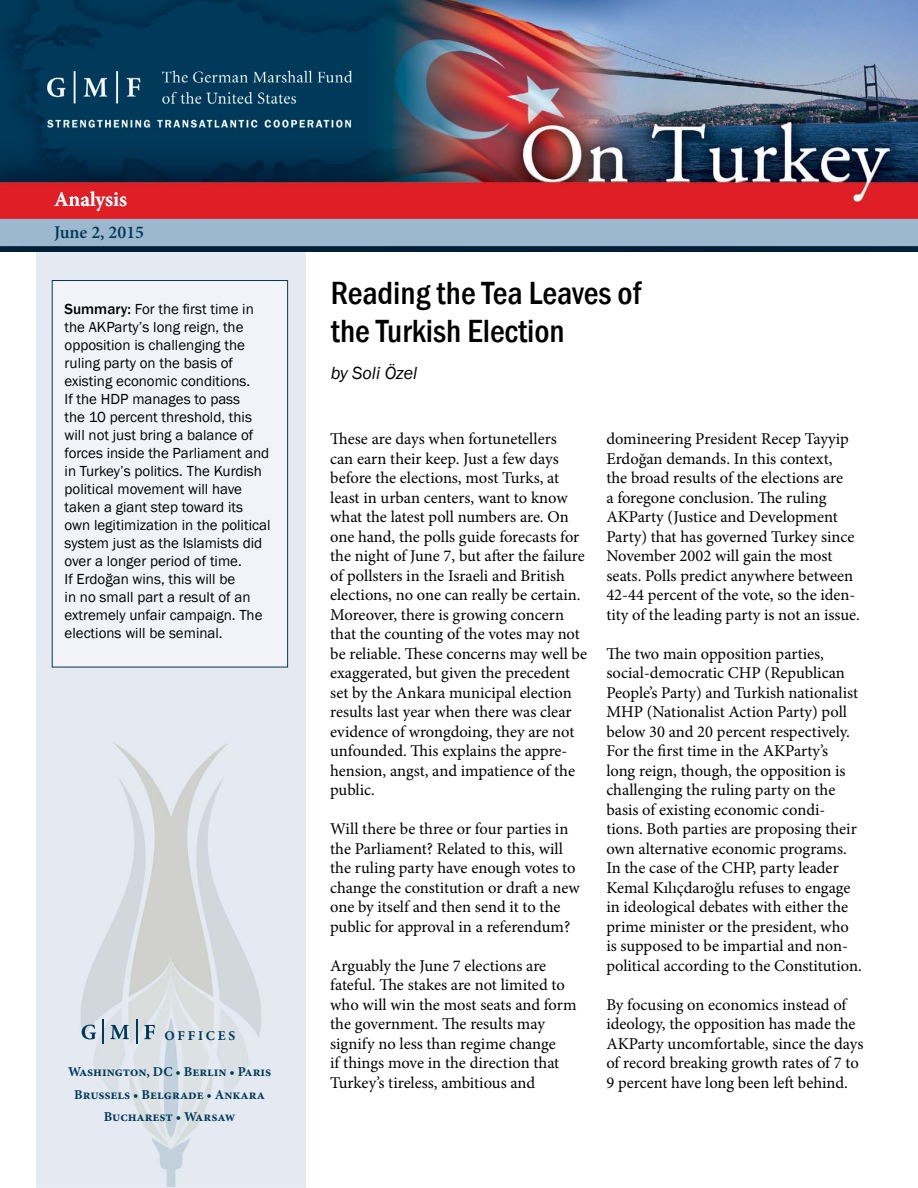
<style>
.page{position:relative;width:918px;height:1188px;background:#fff}
.page>*{position:absolute;margin:0;border:0;box-sizing:border-box;transform-origin:0 0}
.t1{font:500 33px/37.5px "Franklin Gothic URW Con";color:#000}
.t2{font:600 21px "Minion Pro";color:#fff}
.t3{font:italic 18px "Franklin Gothic";color:#000}
.t4{font:600 18px "Minion Pro";color:#00395a}
.t5{font:16.5px/19.5px "Minion Pro";color:#000}
.t6{font:15px/18px "Franklin Gothic";color:#000}
.t7{font:700 13.5px/22.5px "Minion Pro";color:#00395a;text-align:center}
.t8{font:700 13.5px "Minion Pro";letter-spacing:.21em;color:#00395a}
.s1{font-weight:500}
</style>
<div class="page">
<img style="left:36px;top:252px;width:270px;height:935px">
<img style="left:0;top:0;width:918px;height:252px">
<div style="left:52px;top:281px;width:236px;height:386px;background:#f1f3f8"></div>
<div style="left:52px;top:280px;width:236px;height:387px;border:1px solid #00395a"></div>
<svg style="left:82px;top:1025px;width:14px;height:14px"></svg>
<svg style="left:110px;top:1025px;width:19px;height:14px"></svg>
<svg style="left:144px;top:1025px;width:11px;height:14px"></svg>
<hr style="left:102px;top:1020px;width:2px;height:24px;background:#00395a">
<svg style="left:136px;top:1020px;width:1px;height:24px"></svg>
<p class="t2" style="left:54px;top:185px;width:75px">Analysis</p>
<p class="t4" style="left:54px;top:219px;width:92px">June 2, 2015</p>
<p class="t6" style="left:65px;top:300px;width:207px"><span class="s1">Summary:</span> For the first time in the AKParty’s long reign, the opposition is challenging the ruling party on the basis of existing economic conditions.<br>If the HDP manages to pass<br>the 10 percent threshold, this will not just bring a balance of forces inside the Parliament and in Turkey’s politics. The Kurdish political movement will have taken a giant step toward its own legitimization in the political system just as the Islamists did over a longer period of time.<br>If Erdoğan wins, this will be<br>in no small part a result of an extremely unfair campaign. The elections will be seminal.</p>
<p class="t8" style="left:165px;top:1026px;width:72px">OFFICES</p>
<p class="t7" style="left:68px;top:1061px;width:205px">Washington, DC • Berlin • Paris<br>Brussels • Belgrade • Ankara<br>Bucharest • Warsaw</p>
<h1 class="t1" style="left:331px;top:273px;width:312px">Reading the Tea Leaves of the Turkish Election</h1>
<p class="t3" style="left:331px;top:362px;width:88px">by Soli Özel</p>
<p class="t5" style="left:330px;top:429px;width:258px">These are days when fortunetellers<br>can earn their keep. Just a few days before the elections, most Turks, at least in urban centers, want to know what the latest poll numbers are. On one hand, the polls guide forecasts for the night of June 7, but after the failure of pollsters in the Israeli and British elections, no one can really be certain.<br>Moreover, there is growing concern that the counting of the votes may not be reliable. These concerns may well be exaggerated, but given the precedent set by the Ankara municipal election results last year when there was clear evidence of wrongdoing, they are not unfounded. This explains the appre&shy;hension, angst, and impatience of the public.</p>
<p class="t5" style="left:330px;top:819px;width:251px">Will there be three or four parties in the Parliament? Related to this, will the ruling party have enough votes to change the constitution or draft a new one by itself and then send it to the public for approval in a referendum?</p>
<p class="t5" style="left:330px;top:956px;width:248px">Arguably the June 7 elections are fateful. The stakes are not limited to who will win the most seats and form the government. The results may signify no less than regime change<br>if things move in the direction that Turkey’s tireless, ambitious and</p>
<p class="t5" style="left:606px;top:429px;width:255px">domineering President Recep Tayyip Erdoğan demands. In this context,<br>the broad results of the elections are<br>a foregone conclusion. The ruling AKParty (Justice and Development Party) that has governed Turkey since November 2002 will gain the most seats. Polls predict anywhere between 42-44 percent of the vote, so the iden&shy;tity of the leading party is not an issue.</p>
<p class="t5" style="left:606px;top:644px;width:257px">The two main opposition parties, social-democratic CHP (Republican People’s Party) and Turkish nationalist MHP (Nationalist Action Party) poll below 30 and 20 percent respectively.<br>For the first time in the AKParty’s<br>long reign, though, the opposition is challenging the ruling party on the basis of existing economic condi&shy;tions. Both parties are proposing their own alternative economic programs.<br>In the case of the CHP, party leader Kemal Kılıçdaroğlu refuses to engage in ideological debates with either the prime minister or the president, who is supposed to be impartial and non&shy;political according to the Constitution.</p>
<p class="t5" style="left:606px;top:995px;width:259px">By focusing on economics instead of ideology, the opposition has made the AKParty uncomfortable, since the days of record breaking growth rates of 7 to 9 percent have long been left behind.</p>
</div>
